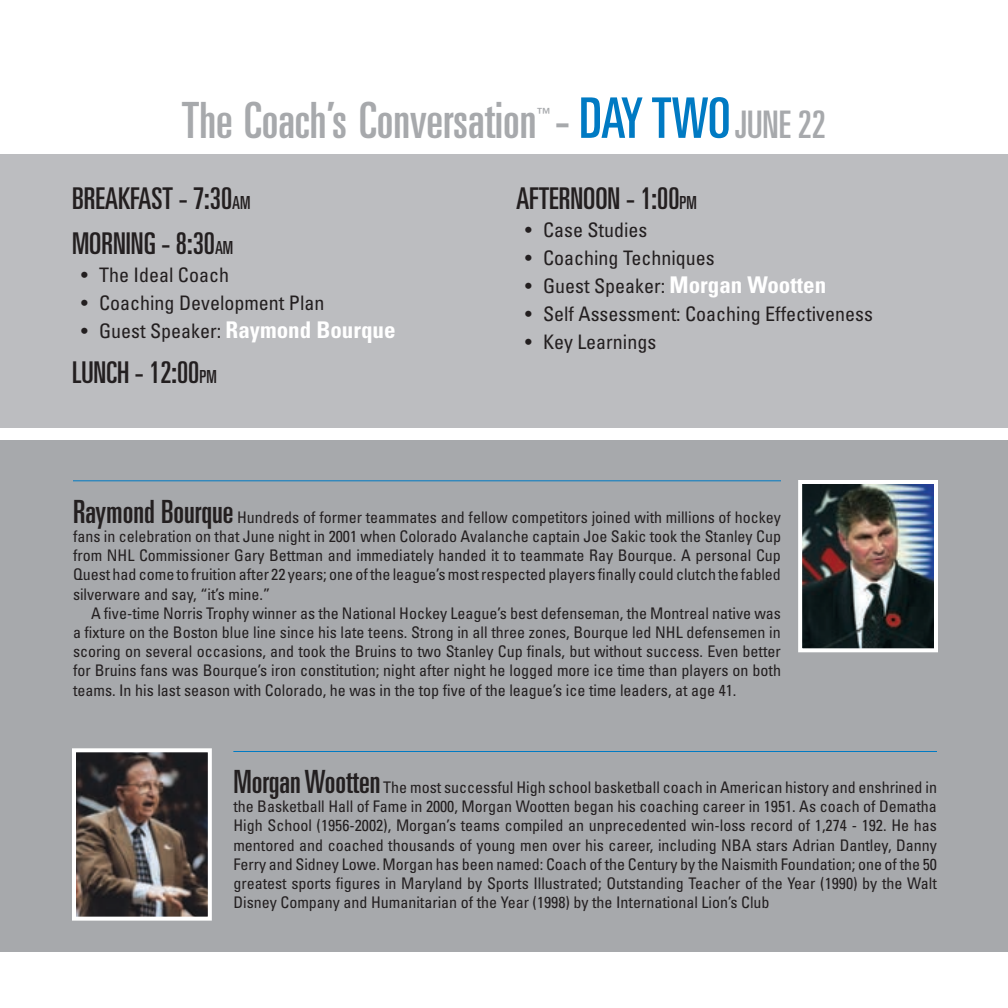
<style>
.page{position:relative;width:1008px;height:1008px;background:#fff}
.page>*{position:absolute;margin:0;border:0;box-sizing:border-box;transform-origin:0 0}
.t1{font:ultra-condensed 56px "Univers";color:#007ac3}
.t2{font:ultra-condensed 50px "Univers";color:#a7a9ac}
.t3{font:ultra-condensed 30px/45px "Univers";color:#231f20}
.t4{font:700 condensed 23px "Univers";color:#fff}
.t5{font:condensed 20px/28px "Univers";color:#231f20}
.t6{font:condensed 16px/19.2px "Univers";color:#231f20;text-align:justify}
.t7{font:ultra-condensed 14px "Univers";color:#a7a9ac}
.s1{font-size:50px;color:#a7a9ac}
.s2{font-size:38px;color:#a7a9ac}
.s3{font-size:18px}
.s4{font-weight:400;font-size:20px;color:#231f20}
.s5{font-weight:700;font-size:23px;color:#fff}
.s6{font-stretch:ultra-condensed;font-size:32px}
</style>
<div class="page">
<div style="left:0;top:440px;width:1008px;height:511px;background:#a7a9ac"></div>
<div style="left:0;top:154px;width:1008px;height:274px;background:#bcbdc0"></div>
<img style="left:77px;top:753px;width:130px;height:163px">
<div style="left:72px;top:748px;width:140px;height:173px;border:4px solid #fff"></div>
<img style="left:803px;top:485px;width:130px;height:162px">
<div style="left:798px;top:480px;width:140px;height:172px;border:4px solid #fff"></div>
<hr style="left:73px;top:480px;width:708px;height:1px;background:#007ac3">
<hr style="left:233px;top:751px;width:704px;height:1px;background:#007ac3">
<h2 class="t2" style="left:182px;top:92px;width:356px">The Coach’s Conversation</h2>
<p class="t7" style="left:537px;top:105px;width:15px">™</p>
<h1 class="t1" style="left:555px;top:86px;width:273px"><span class="s1">-</span> Day Two<span class="s2">June 22</span></h1>
<h3 class="t3" style="left:72px;top:176px;width:180px">Breakfast - 7:30<span class="s3">Am<br></span>Morning - 8:30<span class="s3">Am</span></h3>
<p class="t5" style="left:99px;top:261px;width:227px">The Ideal Coach<br>Coaching Development Plan</p>
<h3 class="t4" style="left:99px;top:316px;width:298px"><span class="s4">Guest Speaker:</span> Raymond Bourque</h3>
<h3 class="t3" style="left:72px;top:350px;width:146px">LUNCH - 12:00<span class="s3">pm</span></h3>
<p class="t5" style="left:81px;top:261px;width:8px;text-align:justify">• • •</p>
<h3 class="t3" style="left:516px;top:176px;width:182px">Afternoon - 1:00<span class="s3">pm</span></h3>
<p class="t5" style="left:543px;top:216px;width:331px">Case Studies<br>Coaching Techniques<br>Guest Speaker: <span class="s5">Morgan Wootten<br></span>Self Assessment: Coaching Effectiveness<br>Key Learnings</p>
<p class="t5" style="left:525px;top:216px;width:8px;text-align:justify">• • • • •</p>
<p class="t6" style="left:73px;top:507px;width:710px"><span class="s6">Raymond Bourque</span> Hundreds of former teammates and fellow competitors joined with millions of hockey fans in celebration on that June night in 2001 when Colorado Avalanche captain Joe Sakic took the Stanley Cup from NHL Commissioner Gary Bettman and immediately handed it to teammate Ray Bourque. A personal Cup Quest had come to fruition after 22 years; one of the league’s most respected players finally could clutch the fabled silverware and say, “it’s mine.”</p>
<p class="t6" style="left:73px;top:603px;width:710px;text-indent:18px">A five-time Norris Trophy winner as the National Hockey League’s best defenseman, the Montreal native was a fixture on the Boston blue line since his late teens. Strong in all three zones, Bourque led NHL defensemen in scoring on several occasions, and took the Bruins to two Stanley Cup finals, but without success. Even better for Bruins fans was Bourque’s iron constitution; night after night he logged more ice time than players on both teams. In his last season with Colorado, he was in the top five of the league’s ice time leaders, at age 41.</p>
<p class="t6" style="left:233px;top:778px;width:705px"><span class="s6">Morgan Wootten</span> The most successful High school basketball coach in American history and enshrined in the Basketball Hall of Fame in 2000, Morgan Wootten began his coaching career in 1951. As coach of Dematha High School (1956-2002), Morgan’s teams compiled an unprecedented win-loss record of 1,274 - 192. He has mentored and coached thousands of young men over his career, including NBA stars Adrian Dantley, Danny Ferry and Sidney Lowe. Morgan has been named: Coach of the Century by the Naismith Foundation; one of the 50 greatest sports figures in Maryland by Sports Illustrated; Outstanding Teacher of the Year (1990) by the Walt Disney Company and Humanitarian of the Year (1998) by the International Lion’s Club</p>
</div>
